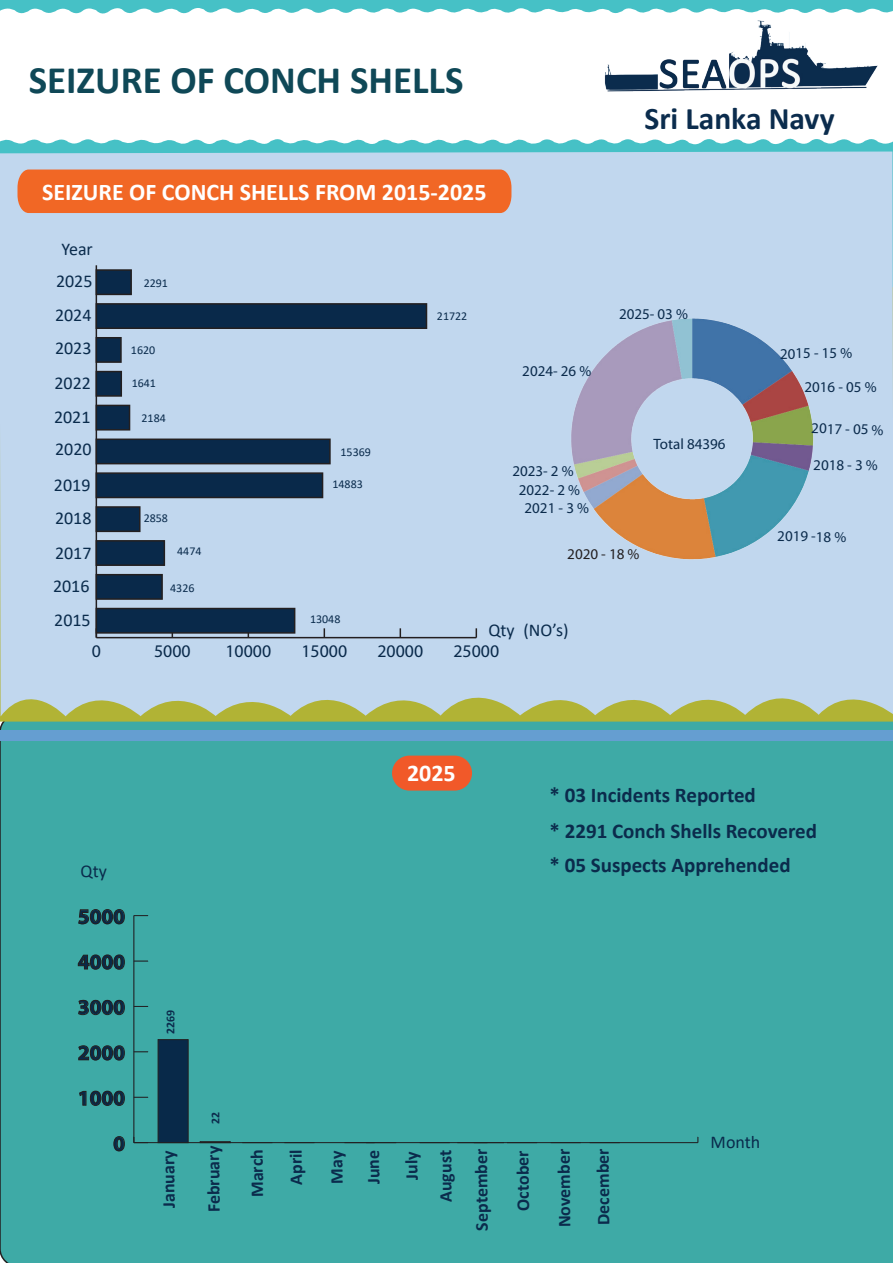
<style>
.page{position:relative;width:893px;height:1263px;background:#fff}
.page>*{position:absolute;margin:0;border:0;box-sizing:border-box;transform-origin:0 0}
.t1{font:700 39px "Calibri";color:#0f4857}
.t2{font:700 31.5px "Calibri";color:#0b2c4d}
.t3{font:700 24px "Calibri";color:#fff}
.t4{font:700 21.3px "Myriad Pro";color:#082949}
.t5{font:700 21px/35.4px "Calibri";color:#0b2b4c}
.t6{font:700 18px/37.5px "Calibri";color:#0b2b4c;text-align:justify}
.t7{font:18px "Calibri";color:#0a2b4c}
.t8{font:17.85px "Myriad Pro";color:#09294a}
.t9{font:15px "Myriad Pro";color:#0b2b4c}
.t10{font:15px "Myriad Pro";color:#231f20}
.t11{font:12px "Calibri";color:#0a2b4c}
.t12{font:700 12px "Calibri";color:#0b2b4c}
</style>
<div class="page">
<svg style="left:0;top:0;width:893px;height:14px"></svg>
<div style="left:0;top:722px;width:893px;height:541px;background:#3eaaa6"></div>
<hr style="left:134px;top:1142px;width:564px;height:1px;background:#231f20">
<svg style="left:113px;top:1136px;width:12px;height:15px"></svg>
<svg style="left:79px;top:1090px;width:46px;height:16px"></svg>
<svg style="left:78px;top:1045px;width:47px;height:16px"></svg>
<svg style="left:78px;top:999px;width:47px;height:16px"></svg>
<svg style="left:78px;top:954px;width:47px;height:16px"></svg>
<svg style="left:78px;top:909px;width:47px;height:15px"></svg>
<hr style="left:134px;top:916px;width:1px;height:227px;background:#231f20">
<svg style="left:134px;top:1137px;width:14px;height:5px"></svg>
<svg style="left:134px;top:1097px;width:14px;height:1px"></svg>
<svg style="left:134px;top:1051px;width:14px;height:1px"></svg>
<svg style="left:135px;top:1006px;width:13px;height:1px"></svg>
<svg style="left:134px;top:961px;width:14px;height:1px"></svg>
<svg style="left:134px;top:915px;width:14px;height:1px"></svg>
<div style="left:158px;top:1039px;width:31px;height:104px;background:#082949;border:1px solid #231f20"></div>
<div style="left:200px;top:1141px;width:31px;height:2px;border:1px solid #231f20"></div>
<svg style="left:0;top:138px;width:893px;height:14px;fill:#46c1c6"></svg>
<div style="left:0;top:152px;width:893px;height:564px;background:#c1d7ee"></div>
<div style="left:18px;top:170px;width:493px;height:43px;background:#f16725"></div>
<div style="left:392px;top:756px;width:80px;height:35px;background:#f15929;border-radius:17px"></div>
<img style="left:604px;top:20px;width:274px;height:72px">
<div style="left:1px;top:730px;width:892px;height:11px;background:#659ed1"></div>
<img style="left:569px;top:310px;width:247px;height:257px">
<hr style="left:96px;top:637px;width:380px;height:1px;background:#231f20">
<hr style="left:96px;top:265px;width:1px;height:373px;background:#231f20">
<div style="left:96px;top:269px;width:36px;height:26px;background:#09294a;border:2px solid #231f20"></div>
<div style="left:96px;top:303px;width:331px;height:26px;background:#09294a;border:2px solid #231f20"></div>
<div style="left:96px;top:337px;width:26px;height:26px;background:#09294a;border:2px solid #231f20"></div>
<div style="left:96px;top:371px;width:26px;height:26px;background:#09294a;border:2px solid #231f20"></div>
<div style="left:96px;top:405px;width:34px;height:25px;background:#09294a;border:2px solid #231f20"></div>
<div style="left:96px;top:438px;width:235px;height:26px;background:#09294a;border:2px solid #231f20"></div>
<div style="left:96px;top:472px;width:227px;height:26px;background:#09294a;border:2px solid #231f20"></div>
<div style="left:96px;top:506px;width:45px;height:26px;background:#09294a;border:2px solid #231f20"></div>
<div style="left:96px;top:540px;width:69px;height:26px;background:#09294a;border:2px solid #231f20"></div>
<div style="left:96px;top:574px;width:67px;height:26px;background:#09294a;border:2px solid #231f20"></div>
<div style="left:96px;top:608px;width:199px;height:26px;background:#09294a;border:2px solid #231f20"></div>
<svg style="left:212px;top:1112px;width:8px;height:11px"></svg>
<h1 class="t1" style="left:29px;top:52px;width:436px">SEIZURE OF CONCH SHELLS</h1>
<h3 class="t3" style="left:42px;top:175px;width:446px">SEIZURE OF CONCH SHELLS FROM 2015-2025</h3>
<p class="t7" style="left:62px;top:237px;width:33px">Year</p>
<p class="t7" style="left:56px;top:269px;width:38px">2025</p>
<p class="t11" style="left:144px;top:275px;width:26px">2291</p>
<p class="t7" style="left:55px;top:302px;width:38px">2024</p>
<p class="t11" style="left:437px;top:308px;width:32px">21722</p>
<p class="t7" style="left:55px;top:336px;width:38px">2023</p>
<p class="t11" style="left:131px;top:342px;width:26px">1620</p>
<p class="t7" style="left:54px;top:371px;width:38px">2022</p>
<p class="t11" style="left:132px;top:375px;width:26px">1641</p>
<p class="t7" style="left:54px;top:404px;width:38px">2021</p>
<p class="t11" style="left:141px;top:410px;width:26px">2184</p>
<p class="t7" style="left:55px;top:436px;width:38px">2020</p>
<p class="t11" style="left:341px;top:443px;width:32px">15369</p>
<p class="t7" style="left:54px;top:473px;width:38px">2019</p>
<p class="t11" style="left:332px;top:476px;width:32px">14883</p>
<p class="t7" style="left:55px;top:506px;width:38px">2018</p>
<p class="t11" style="left:144px;top:510px;width:26px">2858</p>
<p class="t7" style="left:55px;top:540px;width:38px">2017</p>
<p class="t7" style="left:53px;top:574px;width:38px">2016</p>
<p class="t11" style="left:177px;top:543px;width:26px">4474</p>
<p class="t11" style="left:170px;top:579px;width:26px">4326</p>
<h2 class="t2" style="left:644px;top:96px;width:192px">Sri Lanka Navy</h2>
<p class="t9" style="left:522px;top:361px;width:71px">2024- 26 %</p>
<p class="t9" style="left:512px;top:462px;width:63px">2023- 2 %</p>
<p class="t9" style="left:519px;top:481px;width:63px">2022- 2 %</p>
<p class="t9" style="left:525px;top:498px;width:66px">2021 - 3 %</p>
<p class="t9" style="left:619px;top:304px;width:71px">2025- 03 %</p>
<p class="t9" style="left:653px;top:435px;width:74px">Total 84396</p>
<p class="t10" style="left:568px;top:544px;width:74px;rotate:1deg">2020 - 18 %</p>
<p class="t9" style="left:780px;top:344px;width:74px;rotate:-1deg">2015 - 15 %</p>
<p class="t9" style="left:804px;top:378px;width:74px">2016 - 05 %</p>
<p class="t9" style="left:811px;top:419px;width:74px;rotate:1deg">2017 - 05 %</p>
<p class="t9" style="left:814px;top:455px;width:66px;rotate:1deg">2018 - 3 %</p>
<p class="t9" style="left:777px;top:527px;width:71px">2019 -18 %</p>
<p class="t7" style="left:54px;top:608px;width:38px">2015</p>
<p class="t11" style="left:310px;top:611px;width:32px">13048</p>
<p class="t7" style="left:488px;top:618px;width:28px">Qty</p>
<p class="t8" style="left:92px;top:640px;width:11px">0</p>
<p class="t8" style="left:154px;top:640px;width:38px">5000</p>
<p class="t8" style="left:225px;top:640px;width:47px">10000</p>
<p class="t8" style="left:301px;top:640px;width:47px">15000</p>
<p class="t8" style="left:377px;top:640px;width:47px">20000</p>
<p class="t8" style="left:453px;top:640px;width:47px">25000</p>
<p class="t7" style="left:523px;top:618px;width:46px">(NO’s)</p>
<p class="t7" style="left:81px;top:858px;width:28px">Qty</p>
<h3 class="t4" style="left:78px;top:902px;width:49px">5000</h3>
<h3 class="t4" style="left:78px;top:948px;width:49px">4000</h3>
<h3 class="t4" style="left:78px;top:993px;width:49px">3000</h3>
<h3 class="t4" style="left:78px;top:1039px;width:49px">2000</h3>
<h3 class="t4" style="left:78px;top:1084px;width:49px">1000</h3>
<p class="t12" style="left:162px;top:1034px;width:26px;rotate:-91deg">2269</p>
<h3 class="t3" style="left:407px;top:756px;width:50px">2025</h3>
<h3 class="t5" style="left:550px;top:777px;width:269px">* 03 Incidents Reported<br>* 2291 Conch Shells Recovered * 05 Suspects Apprehended</h3>
<h3 class="t4" style="left:113px;top:1129px;width:13px">0</h3>
<p class="t6" style="left:195px;top:1213px;width:68px;rotate:-91deg">February</p>
<p class="t6" style="left:150px;top:1208px;width:60px;rotate:-91deg">January</p>
<p class="t6" style="left:277px;top:1185px;width:37px;rotate:-91deg">April</p>
<p class="t6" style="left:318px;top:1185px;width:36px;rotate:-91deg">May June July</p>
<p class="t6" style="left:428px;top:1232px;width:83px;line-height:35.7px;text-align:right;rotate:-91deg">August<br>September</p>
<p class="t6" style="left:504px;top:1211px;width:62px;rotate:-91deg">October</p>
<p class="t6" style="left:545px;top:1228px;width:80px;line-height:39px;rotate:-91deg">November<br>December</p>
<p class="t6" style="left:238px;top:1197px;width:49px;rotate:-91deg">March</p>
<p class="t7" style="left:711px;top:1129px;width:51px">Month</p>
</div>
